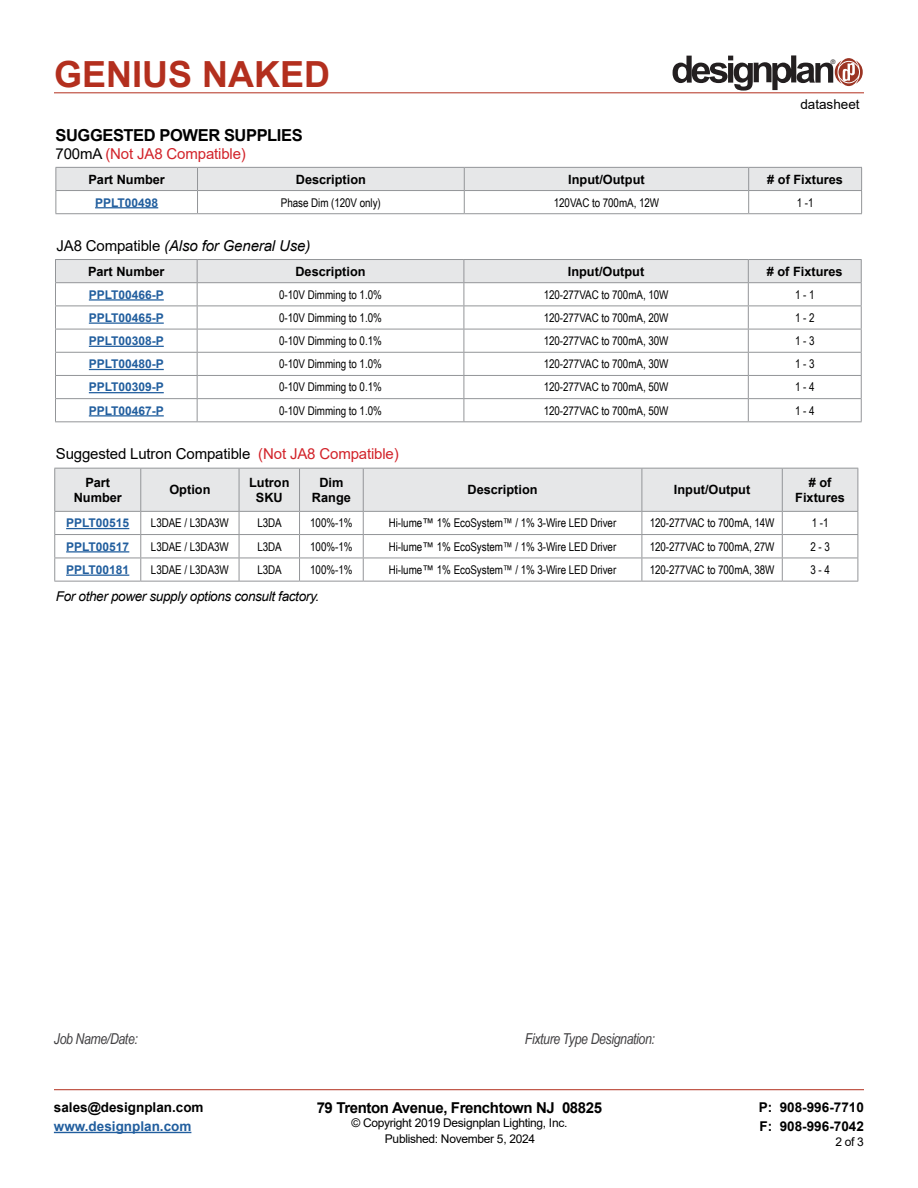
<style>
.page{position:relative;width:918px;height:1188px;background:#fff}
.page>*{position:absolute;margin:0;border:0;box-sizing:border-box;transform-origin:0 0}
.t1{font:700 36px "Arial";color:#b32f1e}
.t2{font:700 16.5px "Arial";letter-spacing:-.025em;color:#000}
.t3{font:15px "Arial";letter-spacing:-.01em;color:#000}
.t4{font:italic 15px "Arial Narrow";letter-spacing:-.025em;color:#414042}
.t5{font:700 15px "Arial";letter-spacing:-.025em;color:#000}
.t6{font:italic 15px "Arial";letter-spacing:-.01em;color:#000}
.t7{font:15px "Arial";letter-spacing:-.01em;color:#d2232a}
.t8{font:700 13.5px/19.5px "Arial";color:#000}
.t9{font:italic 13.5px "Arial";letter-spacing:-.025em;color:#000}
.t10{font:700 13.5px "Arial";color:#215e9e}
.t11{font:13.5px "Arial";color:#000}
.t12{font:700 12.75px/15px "Arial";color:#000;text-align:center}
.t13{font:12px "Arial Narrow";letter-spacing:-.005em;color:#000}
.t14{font:700 12px "Arial";color:#215e9e}
.t15{font:12px "Arial";letter-spacing:-.025em;color:#000}
.t16{font:6.3px "Helvetica";color:#231f20}
.s1{color:#000}
.s2{font-style:normal}
.s3{color:#d2232a}
.s4{font-family:"Arial"}
</style>
<div class="page">
<hr style="left:54px;top:93px;width:810px;height:1px;background:#b32f1e">
<hr style="left:54px;top:1089px;width:810px;height:1px;background:#b32f1e">
<hr style="left:54px;top:1132px;width:137px;height:1px;background:#215e9e">
<svg style="left:673px;top:55px;width:190px;height:36px"></svg>
<hr style="left:55px;top:213px;width:143px;height:1px;background:#939598">
<hr style="left:198px;top:213px;width:266px;height:1px;background:#939598">
<hr style="left:464px;top:213px;width:285px;height:1px;background:#939598">
<hr style="left:749px;top:213px;width:113px;height:1px;background:#939598">
<svg style="left:55px;top:167px;width:807px;height:46px"></svg>
<hr style="left:95px;top:207px;width:63px;height:1px;background:#215e9e">
<hr style="left:55px;top:421px;width:142px;height:1px;background:#939598">
<hr style="left:197px;top:421px;width:267px;height:1px;background:#939598">
<hr style="left:464px;top:421px;width:284px;height:1px;background:#939598">
<hr style="left:748px;top:421px;width:114px;height:1px;background:#939598">
<hr style="left:55px;top:259px;width:142px;height:1px;background:#939598">
<hr style="left:197px;top:259px;width:267px;height:1px;background:#939598">
<hr style="left:464px;top:259px;width:284px;height:1px;background:#939598">
<hr style="left:748px;top:259px;width:114px;height:1px;background:#939598">
<svg style="left:55px;top:260px;width:807px;height:161px"></svg>
<hr style="left:55px;top:282px;width:142px;height:1px;background:#939598">
<hr style="left:197px;top:282px;width:267px;height:1px;background:#939598">
<hr style="left:464px;top:282px;width:284px;height:1px;background:#939598">
<hr style="left:748px;top:282px;width:114px;height:1px;background:#939598">
<hr style="left:89px;top:299px;width:75px;height:2px;background:#215e9e">
<hr style="left:89px;top:322px;width:75px;height:2px;background:#215e9e">
<hr style="left:89px;top:346px;width:75px;height:1px;background:#215e9e">
<hr style="left:89px;top:369px;width:75px;height:1px;background:#215e9e">
<hr style="left:89px;top:392px;width:75px;height:1px;background:#215e9e">
<hr style="left:89px;top:415px;width:75px;height:2px;background:#215e9e">
<hr style="left:54px;top:581px;width:87px;height:1px;background:#939598">
<hr style="left:141px;top:581px;width:98px;height:1px;background:#939598">
<hr style="left:239px;top:581px;width:61px;height:1px;background:#939598">
<hr style="left:300px;top:581px;width:63px;height:1px;background:#939598">
<hr style="left:363px;top:581px;width:279px;height:1px;background:#939598">
<hr style="left:642px;top:581px;width:140px;height:1px;background:#939598">
<hr style="left:782px;top:581px;width:76px;height:1px;background:#939598">
<svg style="left:54px;top:468px;width:805px;height:113px"></svg>
<hr style="left:54px;top:468px;width:87px;height:1px;background:#939598">
<hr style="left:54px;top:469px;width:1px;height:42px;background:#939598">
<hr style="left:141px;top:468px;width:98px;height:1px;background:#939598">
<hr style="left:239px;top:468px;width:61px;height:1px;background:#939598">
<hr style="left:300px;top:468px;width:63px;height:1px;background:#939598">
<hr style="left:363px;top:468px;width:279px;height:1px;background:#939598">
<hr style="left:642px;top:468px;width:140px;height:1px;background:#939598">
<hr style="left:782px;top:468px;width:76px;height:1px;background:#939598">
<hr style="left:858px;top:469px;width:1px;height:42px;background:#939598">
<hr style="left:66px;top:528px;width:63px;height:1px;background:#215e9e">
<hr style="left:66px;top:551px;width:63px;height:2px;background:#215e9e">
<hr style="left:66px;top:575px;width:63px;height:1px;background:#215e9e">
<h1 class="t1" style="left:54px;top:49px;width:278px">GENIUS NAKED</h1>
<p class="t16" style="left:831px;top:58px;width:6px">®</p>
<h2 class="t2" style="left:55px;top:124px;width:249px">SUGGESTED POWER SUPPLIES</h2>
<p class="t7" style="left:55px;top:144px;width:192px"><span class="s1">700mA</span> (Not JA8 Compatible)</p>
<p class="t11" style="left:800px;top:95px;width:61px">datasheet</p>
<p class="t12" style="left:88px;top:172px;width:78px">Part Number</p>
<p class="t12" style="left:296px;top:172px;width:72px">Description</p>
<p class="t12" style="left:568px;top:172px;width:78px">Input/Output</p>
<p class="t12" style="left:767px;top:172px;width:77px"># of Fixtures</p>
<p class="t14" style="left:95px;top:194px;width:65px">PPLT00498</p>
<p class="t13" style="left:281px;top:193px;width:101px">Phase Dim (120V only)</p>
<p class="t13" style="left:554px;top:193px;width:107px">120VAC to 700mA, 12W</p>
<p class="t13" style="left:797px;top:193px;width:18px">1 -1</p>
<p class="t6" style="left:57px;top:236px;width:255px"><span class="s2">JA8 Compatible</span> (Also for General Use)</p>
<p class="t12" style="left:88px;top:264px;width:78px">Part Number</p>
<p class="t12" style="left:295px;top:264px;width:72px">Description</p>
<p class="t12" style="left:568px;top:264px;width:78px">Input/Output</p>
<p class="t12" style="left:767px;top:264px;width:77px"># of Fixtures</p>
<p class="t14" style="left:89px;top:286px;width:77px">PPLT00466-P</p>
<p class="t13" style="left:279px;top:286px;width:104px">0-10V Dimming to 1.0%</p>
<p class="t13" style="left:544px;top:286px;width:126px">120-277VAC to 700mA, 10W</p>
<p class="t13" style="left:795px;top:286px;width:21px">1 - 1</p>
<p class="t14" style="left:89px;top:309px;width:77px">PPLT00465-P</p>
<p class="t13" style="left:279px;top:309px;width:104px">0-10V Dimming to 1.0%</p>
<p class="t13" style="left:544px;top:309px;width:126px">120-277VAC to 700mA, 20W</p>
<p class="t13" style="left:795px;top:309px;width:21px">1 - 2</p>
<p class="t14" style="left:89px;top:332px;width:77px">PPLT00308-P</p>
<p class="t13" style="left:279px;top:332px;width:104px">0-10V Dimming to 0.1%</p>
<p class="t13" style="left:544px;top:332px;width:126px">120-277VAC to 700mA, 30W</p>
<p class="t13" style="left:795px;top:332px;width:21px">1 - 3</p>
<p class="t14" style="left:89px;top:356px;width:77px">PPLT00480-P</p>
<p class="t13" style="left:279px;top:355px;width:104px">0-10V Dimming to 1.0%</p>
<p class="t13" style="left:544px;top:355px;width:126px">120-277VAC to 700mA, 30W</p>
<p class="t13" style="left:795px;top:355px;width:21px">1 - 3</p>
<p class="t14" style="left:89px;top:379px;width:77px">PPLT00309-P</p>
<p class="t13" style="left:279px;top:378px;width:104px">0-10V Dimming to 0.1%</p>
<p class="t13" style="left:544px;top:378px;width:126px">120-277VAC to 700mA, 50W</p>
<p class="t13" style="left:795px;top:378px;width:21px">1 - 4</p>
<p class="t14" style="left:89px;top:402px;width:77px">PPLT00467-P</p>
<p class="t13" style="left:279px;top:402px;width:104px">0-10V Dimming to 1.0%</p>
<p class="t13" style="left:544px;top:402px;width:126px">120-277VAC to 700mA, 50W</p>
<p class="t13" style="left:795px;top:402px;width:21px">1 - 4</p>
<p class="t3" style="left:56px;top:443px;width:344px">Suggested Lutron Compatible <span class="s3">(Not JA8 Compatible)</span></p>
<p class="t12" style="left:74px;top:475px;width:50px">Part<br>Number</p>
<p class="t12" style="left:169px;top:483px;width:43px">Option</p>
<p class="t12" style="left:249px;top:475px;width:42px">Lutron<br>SKU</p>
<p class="t12" style="left:312px;top:475px;width:40px">Dim<br>Range</p>
<p class="t12" style="left:468px;top:483px;width:72px">Description</p>
<p class="t12" style="left:674px;top:483px;width:78px">Input/Output</p>
<p class="t12" style="left:795px;top:475px;width:51px"># of<br>Fixtures</p>
<p class="t14" style="left:66px;top:515px;width:65px">PPLT00515</p>
<p class="t13" style="left:151px;top:514px;width:79px">L3DAE / L3DA3W</p>
<p class="t13" style="left:257px;top:514px;width:26px">L3DA</p>
<p class="t13" style="left:310px;top:514px;width:44px">100%-1%</p>
<p class="t13" style="left:389px;top:514px;width:229px">Hi-lume<span class="s4">™</span> 1% EcoSystem™ / 1% 3-Wire LED Driver</p>
<p class="t13" style="left:650px;top:514px;width:126px">120-277VAC to 700mA, 14W</p>
<p class="t13" style="left:812px;top:514px;width:18px">1 -1</p>
<p class="t14" style="left:66px;top:538px;width:65px">PPLT00517</p>
<p class="t13" style="left:151px;top:538px;width:79px">L3DAE / L3DA3W</p>
<p class="t13" style="left:257px;top:538px;width:26px">L3DA</p>
<p class="t13" style="left:310px;top:538px;width:44px">100%-1%</p>
<p class="t13" style="left:389px;top:538px;width:229px">Hi-lume<span class="s4">™</span> 1% EcoSystem™ / 1% 3-Wire LED Driver</p>
<p class="t13" style="left:650px;top:538px;width:126px">120-277VAC to 700mA, 27W</p>
<p class="t13" style="left:810px;top:538px;width:21px">2 - 3</p>
<p class="t14" style="left:66px;top:561px;width:65px">PPLT00181</p>
<p class="t13" style="left:151px;top:561px;width:79px">L3DAE / L3DA3W</p>
<p class="t13" style="left:257px;top:561px;width:26px">L3DA</p>
<p class="t13" style="left:310px;top:561px;width:44px">100%-1%</p>
<p class="t13" style="left:389px;top:561px;width:229px">Hi-lume<span class="s4">™</span> 1% EcoSystem™ / 1% 3-Wire LED Driver</p>
<p class="t13" style="left:650px;top:561px;width:126px">120-277VAC to 700mA, 38W</p>
<p class="t13" style="left:810px;top:561px;width:21px">3 - 4</p>
<p class="t9" style="left:56px;top:587px;width:265px">For other power supply options consult factory.</p>
<p class="t4" style="left:54px;top:1028px;width:85px">Job Name/Date:</p>
<p class="t4" style="left:525px;top:1029px;width:132px">Fixture Type Designation:</p>
<p class="t8" style="left:54px;top:1097px;width:151px">sales@designplan.com</p>
<p class="t10" style="left:54px;top:1117px;width:139px">www.designplan.com</p>
<p class="t5" style="left:317px;top:1097px;width:287px">79 Trenton Avenue, Frenchtown NJ 08825</p>
<p class="t15" style="left:351px;top:1115px;width:217px">© Copyright 2019 Designplan Lighting, Inc.</p>
<p class="t8" style="left:759px;top:1097px;width:107px">P: 908-996-7710<br>F: 908-996-7042</p>
<p class="t15" style="left:385px;top:1130px;width:152px">Published: November 5, 2024</p>
<p class="t15" style="left:835px;top:1133px;width:30px">2 of 3</p>
</div>
